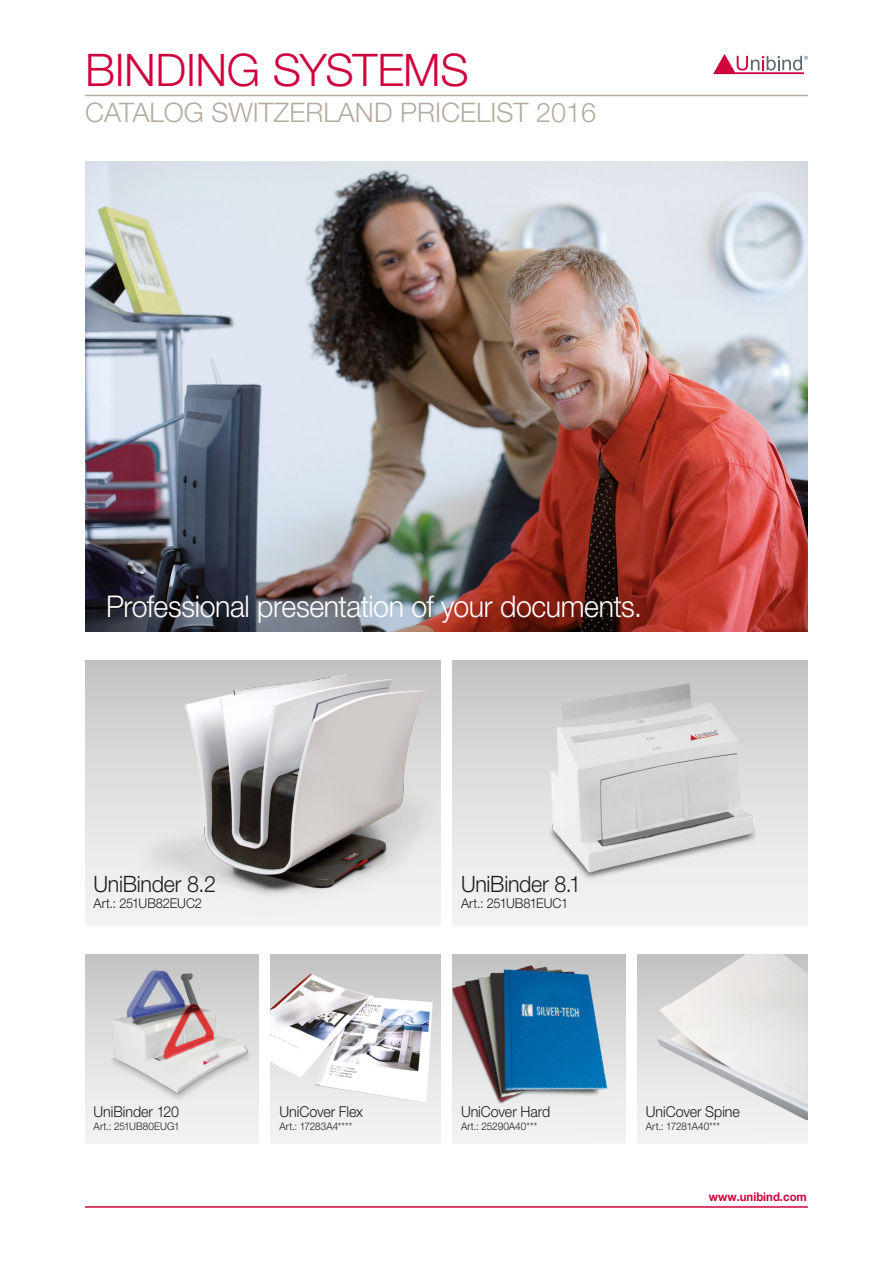
<style>
.page{position:relative;width:893px;height:1263px;background:#fff}
.page>*{position:absolute;margin:0;border:0;box-sizing:border-box;transform-origin:0 0}
.t1{font:300 45px "Helvetica Neue LT Pro";letter-spacing:-.01em;color:#d0043d}
.Plain_text_pricelist{font:300 30px "Helvetica Neue LT Pro";letter-spacing:-.015em;color:#fff;scale:.95 1}
.t2{font:300 27px "Helvetica Neue LT Pro";color:#b5aca2}
.Plain_text_pricelist-2{font:300 22.5px "Helvetica Neue LT Pro";letter-spacing:-.015em;color:#1d1d1b;scale:.95 1}
.Plain_text_pricelist-3{font:300 15px "Helvetica Neue LT Pro";letter-spacing:-.005em;color:#1d1d1b;scale:.95 1}
.Plain_text_pricelist-4{font:300 13.5px "Helvetica Neue LT Pro";letter-spacing:-.01em;color:#1d1d1b;scale:.95 1}
.t3{font:700 12px "Helvetica Neue LT Pro";color:#d0043d;scale:.95 1}
.Plain_text_pricelist-5{font:300 10.5px "Helvetica Neue LT Pro";color:#1d1d1b;scale:.95 1}
</style>
<div class="page">
<svg style="left:713px;top:54px;width:95px;height:20px"></svg>
<hr style="left:85px;top:95px;width:723px;height:1px;background:#b5aca2">
<hr style="left:85px;top:1206px;width:723px;height:2px;background:#d0043d">
<div style="left:452px;top:954px;width:173px;height:190px;background:#f0f0f0"></div>
<img style="left:452px;top:954px;width:173px;height:150px">
<div style="left:271px;top:954px;width:169px;height:190px;background:#f0f0f0"></div>
<img style="left:271px;top:954px;width:169px;height:149px">
<div style="left:637px;top:954px;width:171px;height:190px;background:#f1f1f1"></div>
<img style="left:637px;top:954px;width:171px;height:165px">
<img style="left:85px;top:660px;width:355px;height:261px">
<img style="left:85px;top:162px;width:723px;height:469px">
<div style="left:453px;top:660px;width:355px;height:265px;background:#f1f1f1"></div>
<img style="left:453px;top:660px;width:355px;height:219px">
<div style="left:85px;top:954px;width:174px;height:190px;background:#f0f0f0"></div>
<img style="left:85px;top:954px;width:174px;height:147px">
<h1 class="t1" style="left:85px;top:43px;width:385px">BINDING SYSTEMS</h1>
<h3 class="t2" style="left:85px;top:96px;width:513px">CATALOG SWITZERLAND PRICELIST 2016</h3>
<p class="Plain_text_pricelist" style="left:106px;top:588px;width:565px">Professional presentation of your documents.</p>
<p class="Plain_text_pricelist-2" style="left:94px;top:870px;width:130px">UniBinder 8.2</p>
<p class="Plain_text_pricelist-4" style="left:94px;top:895px;width:116px">Art.: 251UB82EUC2</p>
<p class="Plain_text_pricelist-3" style="left:94px;top:1102px;width:92px">UniBinder 120</p>
<p class="Plain_text_pricelist-5" style="left:94px;top:1119px;width:92px">Art.: 251UB80EUG1</p>
<p class="Plain_text_pricelist-3" style="left:279px;top:1102px;width:90px">UniCover Flex</p>
<p class="Plain_text_pricelist-5" style="left:279px;top:1119px;width:78px">Art.: 17283A4****</p>
<p class="Plain_text_pricelist-2" style="left:461px;top:870px;width:128px">UniBinder 8.1</p>
<p class="Plain_text_pricelist-4" style="left:461px;top:895px;width:114px">Art.: 251UB81EUC1</p>
<p class="Plain_text_pricelist-3" style="left:461px;top:1102px;width:96px">UniCover Hard</p>
<p class="Plain_text_pricelist-5" style="left:461px;top:1119px;width:82px">Art.: 25290A40***</p>
<p class="Plain_text_pricelist-3" style="left:646px;top:1102px;width:101px">UniCover Spine</p>
<p class="Plain_text_pricelist-5" style="left:646px;top:1119px;width:80px">Art.: 17281A40***</p>
<p class="t3" style="left:709px;top:1189px;width:105px">www.unibind.com</p>
</div>
